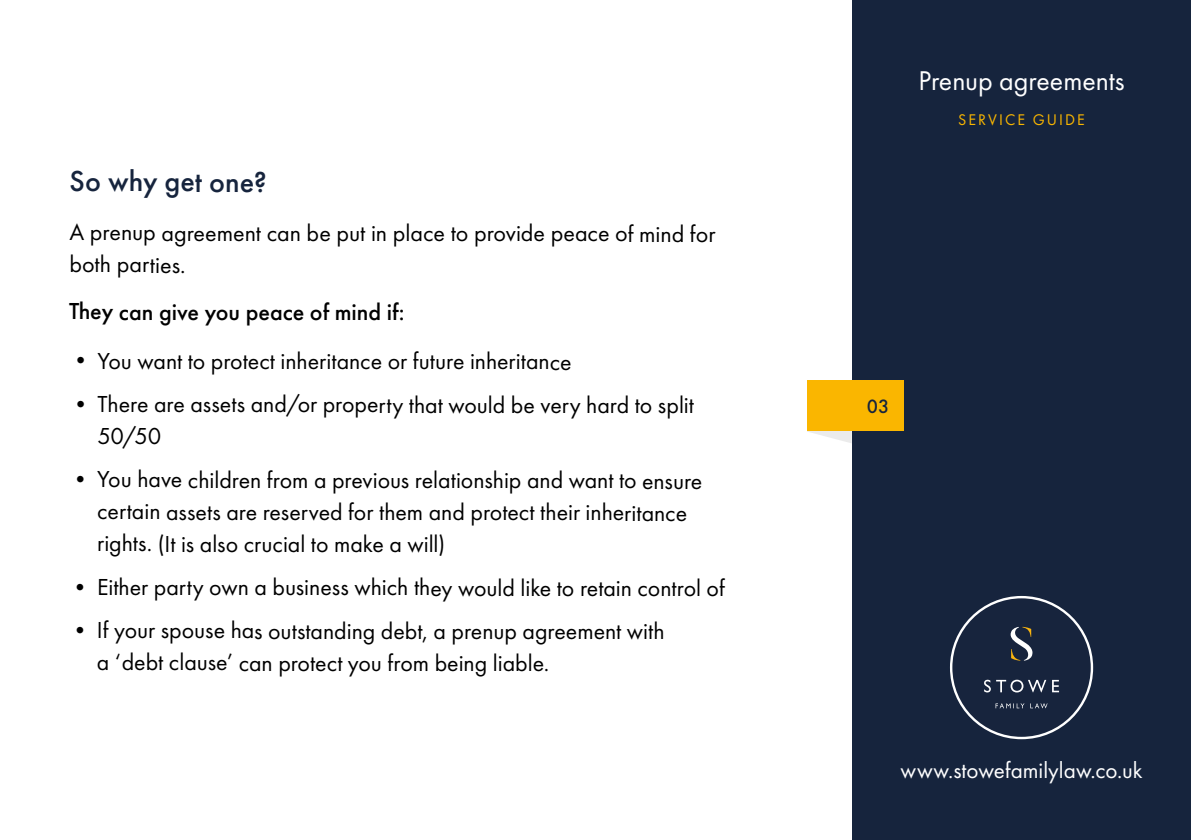
<style>
.page{position:relative;width:1191px;height:840px;background:#fff}
.page>*{position:absolute;margin:0;border:0;box-sizing:border-box;transform-origin:0 0}
.t1{font:500 30px "Futura PT";color:#16243d}
.t2{font:28px "Futura PT";color:#fff}
.t3{font:24px/31.4px "Futura PT";letter-spacing:-.005em;color:#000}
.t4{font:500 24px "Futura PT";letter-spacing:-.005em;color:#000}
.t5{font:23.2px "Futura PT";color:#fff}
.t6{font:500 20px "Futura PT";color:#16243d}
.t7{font:16px "Futura PT";letter-spacing:.13em;color:#fab600}
.s1{font-size:23.4px}
</style>
<div class="page">
<div style="left:852px;top:0;width:339px;height:839px;background:#16243d"></div>
<svg style="left:807px;top:431px;width:44px;height:12px"></svg>
<div style="left:807px;top:380px;width:96px;height:51px;background:#fab600"></div>
<svg style="left:950px;top:595px;width:143px;height:143px"></svg>
<div style="left:952px;top:598px;width:138px;height:138px;background:#17243d;border-radius:50%"></div>
<svg style="left:1010px;top:626px;width:23px;height:34px"></svg>
<svg style="left:1052px;top:679px;width:7px;height:13px"></svg>
<svg style="left:996px;top:679px;width:50px;height:13px"></svg>
<svg style="left:984px;top:679px;width:6px;height:13px"></svg>
<svg style="left:995px;top:703px;width:52px;height:5px"></svg>
<p class="t1" style="left:70px;top:163px;width:199px">So why get one?</p>
<p class="t3" style="left:69px;top:217px;width:647px">A prenup agreement can be put in place to provide peace of mind for both parties.</p>
<p class="t4" style="left:69px;top:297px;width:337px">They can give you peace of mind if:</p>
<p class="t3" style="left:69px;top:345px;width:504px"><span class="s1">•</span> You want to protect inheritance or future inheritance</p>
<p class="t3" style="left:97px;top:388px;width:598px;text-indent:-28px"><span class="s1">•</span> There are assets and/or property that would be very hard to split<br>50/50</p>
<p class="t3" style="left:97px;top:463px;width:607px;text-indent:-28px"><span class="s1">•</span> You have children from a previous relationship and want to ensure certain assets are reserved for them and protect their inheritance rights. (It is also crucial to make a will)</p>
<p class="t3" style="left:69px;top:571px;width:657px"><span class="s1">•</span> Either party own a business which they would like to retain control of</p>
<p class="t3" style="left:97px;top:614px;width:569px;line-height:32px;text-indent:-28px"><span class="s1">•</span> If your spouse has outstanding debt, a prenup agreement with a ‘debt clause’ can protect you from being liable.</p>
<p class="t2" style="left:918px;top:64px;width:208px">Prenup agreements</p>
<p class="t7" style="left:958px;top:110px;width:128px">SERVICE GUIDE</p>
<p class="t6" style="left:867px;top:393px;width:24px">03</p>
<p class="t5" style="left:900px;top:755px;width:244px">www.stowefamilylaw.co.uk</p>
</div>
